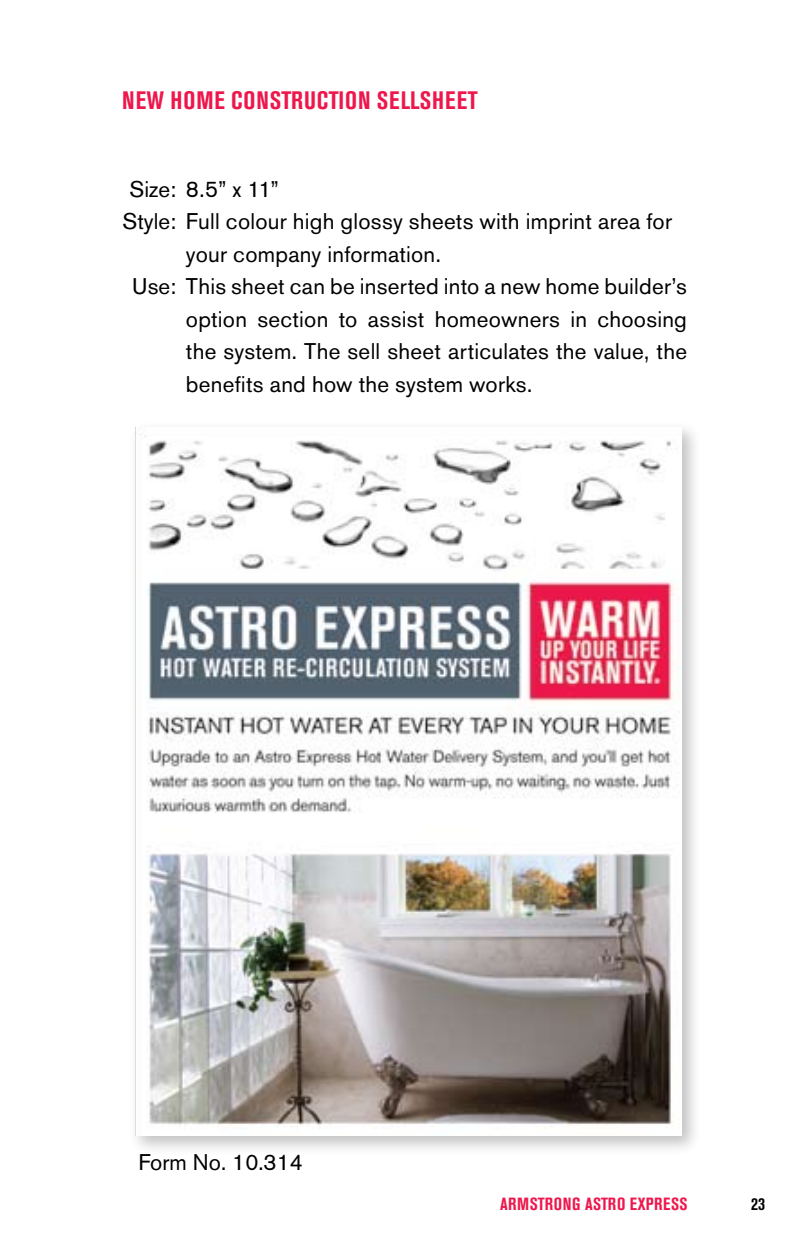
<style>
.page{position:relative;width:810px;height:1260px;background:#fff}
.page>*{position:absolute;margin:0;border:0;box-sizing:border-box;transform-origin:0 0}
.t1{font:700 condensed 25px "Akzidenz Grotesk BE";letter-spacing:.035em;color:#ed174c}
.t2{font:22.5px "Akzidenz Grotesk BE";letter-spacing:.01em;color:#000}
.t3{font:700 condensed 17.5px "Akzidenz Grotesk BE";letter-spacing:.02em;color:#ed174c}
.t4{font:700 condensed 17.5px "Akzidenz Grotesk BE";color:#000}
</style>
<div class="page">
<div style="left:128px;top:420px;width:584px;height:746px;background:#000;opacity:.25"></div>
<img style="left:135px;top:428px;width:547px;height:708px">
<p class="t1" style="left:122px;top:86px;width:357px">NEW HOME CONSTRUCTION SELLSHEET</p>
<p class="t2" style="left:129px;top:176px;width:151px">Size: 8.5” x 11”</p>
<p class="t2" style="left:122px;top:208px;width:551px">Style: Full colour high glossy sheets with imprint area for</p>
<p class="t2" style="left:186px;top:241px;width:256px">your company information.</p>
<p class="t2" style="left:132px;top:273px;width:556px">Use: This sheet can be inserted into a new home builder’s</p>
<p class="t2" style="left:186px;top:306px;width:502px">option section to assist homeowners in choosing</p>
<p class="t2" style="left:186px;top:338px;width:503px">the system. The sell sheet articulates the value, the</p>
<p class="t2" style="left:186px;top:371px;width:348px">benefits and how the system works.</p>
<p class="t2" style="left:138px;top:1149px;width:166px">Form No. 10.314</p>
<p class="t3" style="left:500px;top:1194px;width:189px">ARMSTRONG ASTRO EXPRESS</p>
<p class="t4" style="left:751px;top:1194px;width:15px">23</p>
</div>
